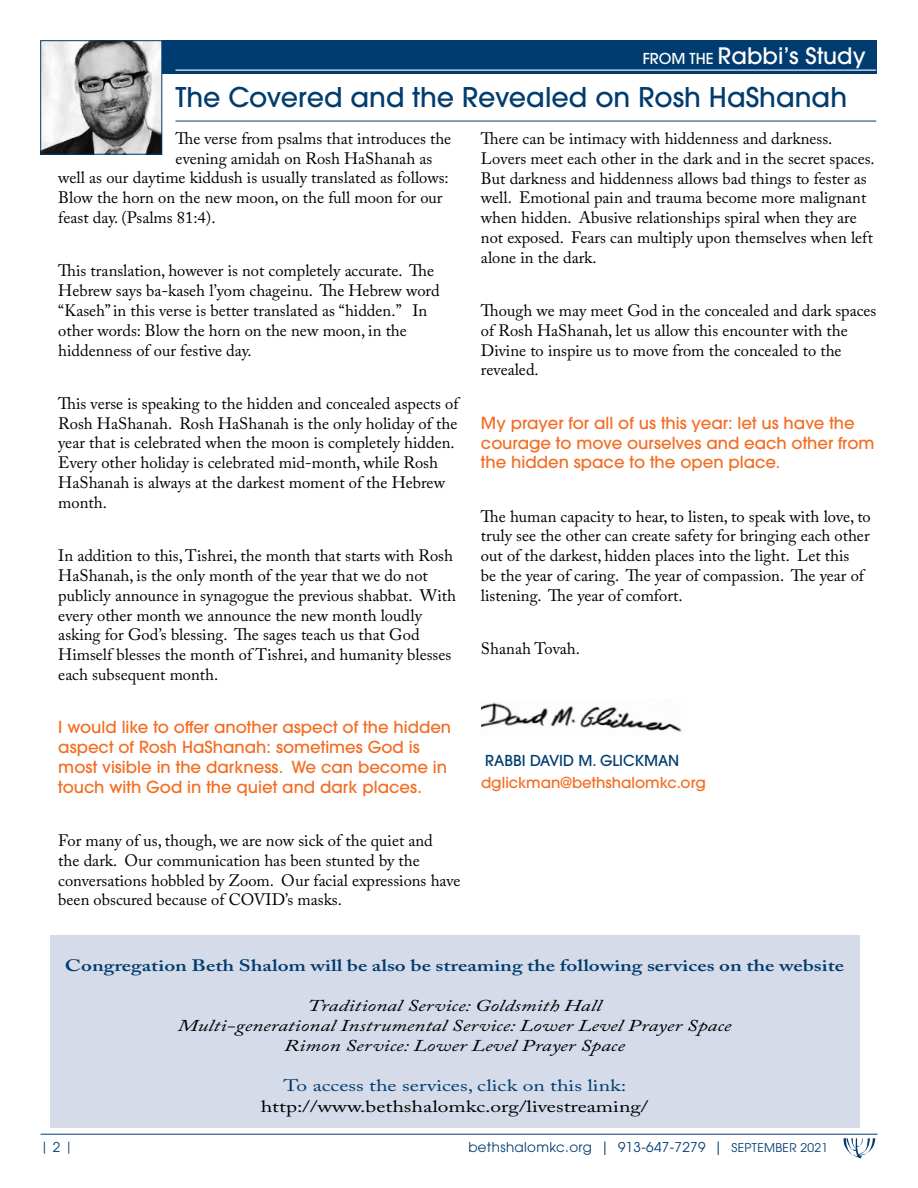
<style>
.page{position:relative;width:918px;height:1188px;background:#fff}
.page>*{position:absolute;margin:0;border:0;box-sizing:border-box;transform-origin:0 0}
.t1{font:500 27px "ITC Avant Garde Pro";color:#003c6f}
.t2{font:500 22.5px "ITC Avant Garde Pro";color:#fff}
.t3{font:16.5px/19.8px "Adobe Caslon Pro";color:#000}
.t4{font:500 16.5px/19.8px "ITC Avant Garde Pro";color:#f36c21}
.t5{font:italic 16.5px/20px "Adobe Caslon Pro";color:#000;text-align:center;scale:1.3 1}
.t6{font:600 16.5px "Adobe Caslon Pro";color:#003c6f;scale:1.3 1}
.t7{font:16.5px "Adobe Caslon Pro";color:#000;scale:1.3 1}
.t8{font:16.5px "Adobe Caslon Pro";color:#003c6f;scale:1.3 1}
.t9{font:500 15px "ITC Avant Garde Pro";color:#f36c21}
.t10{font:500 15px "ITC Avant Garde Pro";color:#003c6f}
.t11{font:13.5px "ITC Avant Garde Pro";letter-spacing:.025em;color:#003c6f}
.t12{font:12px "ITC Avant Garde Pro";color:#003c6f}
.s1{font-size:15px}
.s2{font-size:13.5px}
.s3{font-size:12px}
</style>
<div class="page">
<hr style="left:40px;top:1134px;width:838px;height:1px;background:#003c6f">
<svg style="left:843px;top:1138px;width:33px;height:21px"></svg>
<div style="left:40px;top:40px;width:838px;height:34px;background:#003c6f"></div>
<hr style="left:176px;top:70px;width:700px;height:1px;background:#fff">
<hr style="left:176px;top:121px;width:700px;height:1px;background:#003c6f">
<img style="left:42px;top:42px;width:118px;height:110px">
<div style="left:40px;top:40px;width:122px;height:114px;border:1px solid #003c6f"></div>
<img style="left:481px;top:702px;width:201px;height:30px">
<div style="left:50px;top:935px;width:809px;height:193px;background:#d5dbe9"></div>
<h2 class="t2" style="left:643px;top:42px;width:224px"><span class="s1">FROM THE</span> Rabbi’s Study</h2>
<h1 class="t1" style="left:176px;top:80px;width:673px">The Covered and the Revealed on Rosh HaShanah</h1>
<p class="t3" style="left:176px;top:128px;width:277px">The verse from psalms that introduces the</p>
<p class="t3" style="left:176px;top:148px;width:258px">evening amidah on Rosh HaShanah as</p>
<p class="t3" style="left:58px;top:168px;width:392px">well as our daytime kiddush is usually translated as follows:</p>
<p class="t3" style="left:58px;top:188px;width:386px">Blow the horn on the new moon, on the full moon for our</p>
<p class="t3" style="left:58px;top:207px;width:159px">feast day. (Psalms 81:4).</p>
<p class="t3" style="left:58px;top:261px;width:383px">This translation, however is not completely accurate. The Hebrew says ba-kaseh l’yom chageinu. The Hebrew word “Kaseh” in this verse is better translated as “hidden.” In other words: Blow the horn on the new moon, in the hiddenness of our festive day.</p>
<p class="t3" style="left:58px;top:393px;width:402px">This verse is speaking to the hidden and concealed aspects of Rosh HaShanah. Rosh HaShanah is the only holiday of the year that is celebrated when the moon is completely hidden.<br>Every other holiday is celebrated mid-month, while Rosh HaShanah is always at the darkest moment of the Hebrew month.</p>
<p class="t3" style="left:481px;top:128px;width:395px">There can be intimacy with hiddenness and darkness.<br>Lovers meet each other in the dark and in the secret spaces.<br>But darkness and hiddenness allows bad things to fester as well. Emotional pain and trauma become more malignant when hidden. Abusive relationships spiral when they are not exposed. Fears can multiply upon themselves when left alone in the dark.</p>
<p class="t3" style="left:481px;top:300px;width:397px">Though we may meet God in the concealed and dark spaces of Rosh HaShanah, let us allow this encounter with the Divine to inspire us to move from the concealed to the revealed.</p>
<p class="t4" style="left:481px;top:413px;width:395px">My prayer for all of us this year: let us have the courage to move ourselves and each other from the hidden space to the open place.</p>
<p class="t3" style="left:481px;top:506px;width:391px">The human capacity to hear, to listen, to speak with love, to truly see the other can create safety for bringing each other out of the darkest, hidden places into the light. Let this<br>be the year of caring. The year of compassion. The year of listening. The year of comfort.</p>
<p class="t3" style="left:481px;top:639px;width:100px">Shanah Tovah.</p>
<p class="t3" style="left:58px;top:546px;width:399px">In addition to this, Tishrei, the month that starts with Rosh HaShanah, is the only month of the year that we do not publicly announce in synagogue the previous shabbat. With every other month we announce the new month loudly asking for God’s blessing. The sages teach us that God Himself blesses the month of Tishrei, and humanity blesses each subsequent month.</p>
<p class="t4" style="left:58px;top:717px;width:394px">I would like to offer another aspect of the hidden aspect of Rosh HaShanah: sometimes God is most visible in the darkness. We can become in touch with God in the quiet and dark places.</p>
<p class="t3" style="left:58px;top:830px;width:404px">For many of us, though, we are now sick of the quiet and<br>the dark. Our communication has been stunted by the conversations hobbled by Zoom. Our facial expressions have been obscured because of COVID’s masks.</p>
<p class="t10" style="left:485px;top:751px;width:196px">RABBI DAVID M. GLICKMAN</p>
<p class="t9" style="left:481px;top:773px;width:226px">dglickman@bethshalomkc.org</p>
<p class="t6" style="left:65px;top:956px;width:601px">Congregation Beth Shalom will be also be streaming the following services on the website</p>
<p class="t5" style="left:178px;top:995px;width:427px">Traditional Service: Goldsmith Hall<br>Multi-generational Instrumental Service: Lower Level Prayer Space<br>Rimon Service: Lower Level Prayer Space</p>
<p class="t8" style="left:284px;top:1076px;width:265px">To access the services, click on this link:</p>
<p class="t7" style="left:261px;top:1096px;width:300px">http://www.bethshalomkc.org/livestreaming/</p>
<p class="t12" style="left:40px;top:1139px;width:34px">| <span class="s2">2</span> |</p>
<p class="t11" style="left:468px;top:1139px;width:361px">bethshalomkc.org | 913-647-7279 | <span class="s3">SEPTEMBER 2021</span></p>
</div>
